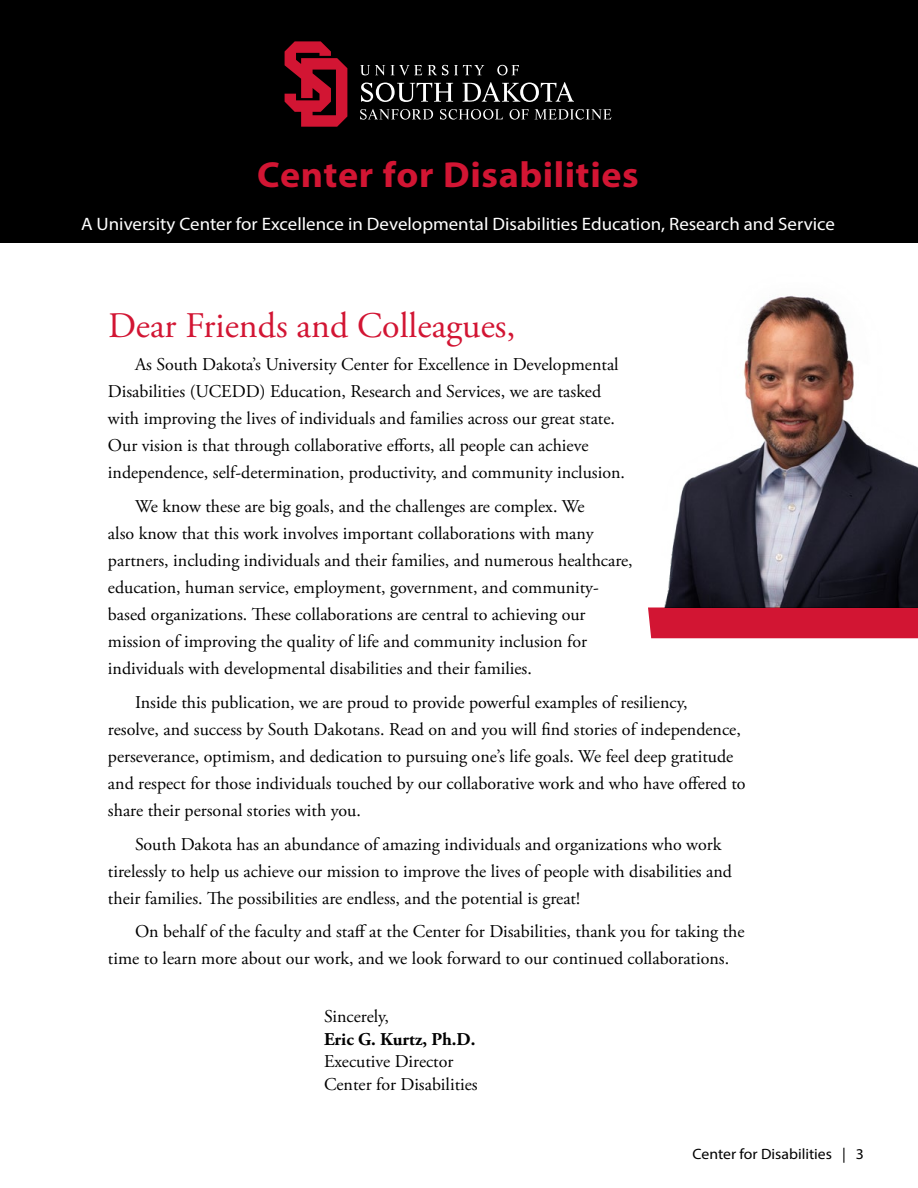
<style>
.page{position:relative;width:918px;height:1188px;background:#fff}
.page>*{position:absolute;margin:0;border:0;box-sizing:border-box;transform-origin:0 0}
.t1{font:700 36.3px "Myriad Pro";letter-spacing:.015em;color:#d21533;scale:1.05 1}
.paragraph{font:36px "Adobe Garamond Pro";color:#d21533}
.paragraph-2{font:18px/27px "Adobe Garamond Pro";color:#000}
.paragraph-3{font:18px "Myriad Pro";color:#fff;scale:1.05 1}
.paragraph-4{font:700 18px "Adobe Garamond Pro";color:#000}
.t2{font:15px "Myriad Pro";color:#000;scale:1.05 1}
</style>
<div class="page">
<div style="left:0;top:0;width:918px;height:243px;background:#000"></div>
<img style="left:664px;top:295px;width:254px;height:312px">
<div style="left:648px;top:608px;width:270px;height:30px;background:#d21533"></div>
<svg style="left:285px;top:41px;width:62px;height:86px;background:#830d1f"></svg>
<svg style="left:360px;top:65px;width:25px;height:10px"></svg>
<svg style="left:391px;top:65px;width:31px;height:11px"></svg>
<svg style="left:428px;top:65px;width:56px;height:10px"></svg>
<svg style="left:497px;top:65px;width:22px;height:10px"></svg>
<svg style="left:361px;top:83px;width:92px;height:19px"></svg>
<svg style="left:463px;top:82px;width:111px;height:20px"></svg>
<svg style="left:360px;top:109px;width:73px;height:11px"></svg>
<svg style="left:440px;top:109px;width:63px;height:11px"></svg>
<svg style="left:510px;top:109px;width:19px;height:11px"></svg>
<svg style="left:535px;top:109px;width:76px;height:11px"></svg>
<h2 class="t1" style="left:257px;top:151px;width:365px">Center for Disabilities</h2>
<p class="paragraph-3" style="left:81px;top:212px;width:720px">A University Center for Excellence in Developmental Disabilities Education, Research and Service</p>
<p class="paragraph" style="left:108px;top:304px;width:409px">Dear Friends and Colleagues,</p>
<p class="paragraph-2" style="left:108px;top:352px;width:519px;text-indent:27px">As South Dakota’s University Center for Excellence in Developmental Disabilities (UCEDD) Education, Research and Services, we are tasked with improving the lives of individuals and families across our great state.<br>Our vision is that through collaborative efforts, all people can achieve independence, self-determination, productivity, and community inclusion.</p>
<p class="paragraph-2" style="left:108px;top:494px;width:526px;text-indent:27px">We know these are big goals, and the challenges are complex. We<br>also know that this work involves important collaborations with many partners, including individuals and their families, and numerous healthcare, education, human service, employment, government, and community&shy;based organizations. These collaborations are central to achieving our mission of improving the quality of life and community inclusion for individuals with developmental disabilities and their families.</p>
<p class="paragraph-2" style="left:108px;top:689px;width:639px;text-indent:27px">Inside this publication, we are proud to provide powerful examples of resiliency,<br>resolve, and success by South Dakotans. Read on and you will find stories of independence, perseverance, optimism, and dedication to pursuing one’s life goals. We feel deep gratitude and respect for those individuals touched by our collaborative work and who have offered to share their personal stories with you.</p>
<p class="paragraph-2" style="left:108px;top:831px;width:626px;text-indent:27px">South Dakota has an abundance of amazing individuals and organizations who work tirelessly to help us achieve our mission to improve the lives of people with disabilities and their families. The possibilities are endless, and the potential is great!</p>
<p class="paragraph-2" style="left:108px;top:919px;width:638px;text-indent:27px">On behalf of the faculty and staff at the Center for Disabilities, thank you for taking the time to learn more about our work, and we look forward to our continued collaborations.</p>
<p class="paragraph-2" style="left:324px;top:1004px;width:67px">Sincerely,</p>
<p class="paragraph-4" style="left:324px;top:1029px;width:153px">Eric G. Kurtz, Ph.D.</p>
<p class="paragraph-2" style="left:324px;top:1049px;width:131px">Executive Director</p>
<p class="paragraph-2" style="left:324px;top:1071px;width:155px">Center for Disabilities</p>
<p class="t2" style="left:692px;top:1144px;width:165px">Center for Disabilities | 3</p>
</div>
